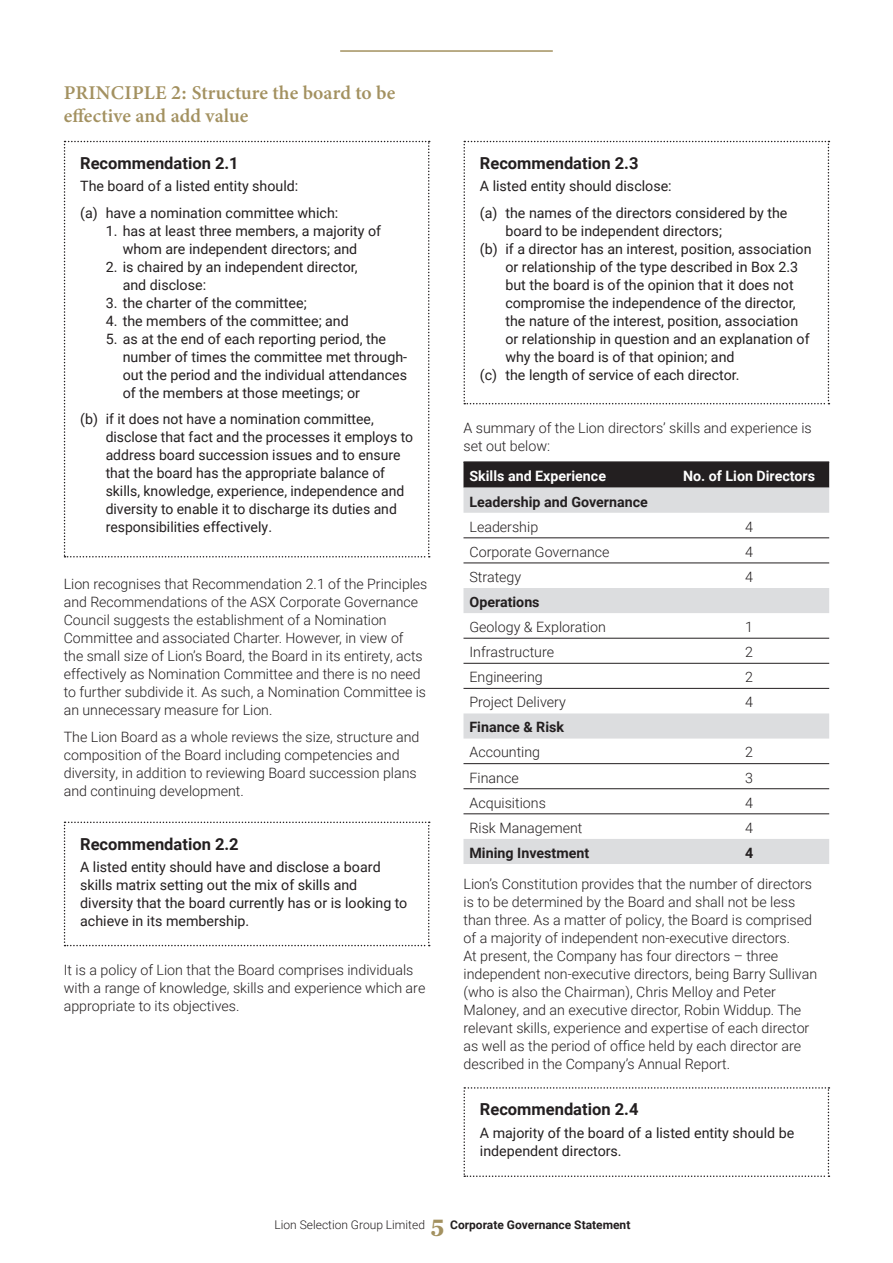
<style>
.page{position:relative;width:893px;height:1263px;background:#fff}
.page>*{position:absolute;margin:0;border:0;box-sizing:border-box;transform-origin:0 0}
.t1{font:19.5px/23.4px "Minion Variable Concept";letter-spacing:.005em;color:#a39160}
.t2{font:700 16.5px "Roboto";color:#231f20}
.t3{font:300 14.25px/18px "Roboto";color:#231f20}
.t4{font:14.25px/18px "Roboto";color:#231f20}
.t5{font:700 14.25px "Roboto";color:#231f20}
.t6{font:700 14.25px "Roboto";color:#fff}
.t7{font:700 12px "Roboto";color:#231f20}
.s1{font-weight:300}
.s2{font-family:"Georgia";font-size:22.5px;color:#a39160}
</style>
<div class="page">
<svg style="left:64px;top:821px;width:366px;height:125px"></svg>
<svg style="left:463px;top:1087px;width:366px;height:90px"></svg>
<div style="left:463px;top:463px;width:366px;height:25px;background:#231f20"></div>
<svg style="left:463px;top:488px;width:366px;height:376px"></svg>
<hr style="left:463px;top:461px;width:206px;height:2px;background:#231f20">
<hr style="left:669px;top:461px;width:160px;height:2px;background:#231f20">
<hr style="left:463px;top:537px;width:206px;height:1px;background:#231f20">
<hr style="left:669px;top:537px;width:160px;height:1px;background:#231f20">
<hr style="left:463px;top:562px;width:206px;height:1px;background:#231f20">
<hr style="left:669px;top:562px;width:160px;height:1px;background:#231f20">
<hr style="left:463px;top:638px;width:206px;height:1px;background:#231f20">
<hr style="left:669px;top:638px;width:160px;height:1px;background:#231f20">
<hr style="left:463px;top:663px;width:206px;height:1px;background:#231f20">
<hr style="left:669px;top:663px;width:160px;height:1px;background:#231f20">
<hr style="left:463px;top:688px;width:206px;height:1px;background:#231f20">
<hr style="left:669px;top:688px;width:160px;height:1px;background:#231f20">
<hr style="left:463px;top:763px;width:206px;height:1px;background:#231f20">
<hr style="left:669px;top:763px;width:160px;height:1px;background:#231f20">
<hr style="left:463px;top:788px;width:206px;height:1px;background:#231f20">
<hr style="left:669px;top:788px;width:160px;height:1px;background:#231f20">
<hr style="left:463px;top:813px;width:206px;height:1px;background:#231f20">
<hr style="left:669px;top:813px;width:160px;height:1px;background:#231f20">
<svg style="left:64px;top:141px;width:366px;height:416px"></svg>
<svg style="left:463px;top:141px;width:366px;height:263px"></svg>
<hr style="left:340px;top:50px;width:213px;height:2px;background:#a39160">
<h1 class="t1" style="left:64px;top:81px;width:333px">PRINCIPLE 2: Structure the board to be effective and add value</h1>
<p class="t2" style="left:80px;top:151px;width:160px">Recommendation 2.1</p>
<p class="t4" style="left:80px;top:172px;width:260px;line-height:26.5px">The board of a listed entity should:<br>(a) have a nomination committee which:</p>
<p class="t4" style="left:106px;top:221px;width:277px;text-align:center">1. has at least three members, a majority of whom are independent directors; and</p>
<p class="t4" style="left:123px;top:257px;width:236px;text-indent:-17px">2. is chaired by an independent director, and disclose:</p>
<p class="t4" style="left:106px;top:293px;width:203px">3. the charter of the committee;</p>
<p class="t4" style="left:106px;top:311px;width:245px">4. the members of the committee; and</p>
<p class="t4" style="left:123px;top:329px;width:286px;text-indent:-17px">5. as at the end of each reporting period, the number of times the committee met through&shy;out the period and the individual attendances of the members at those meetings; or</p>
<p class="t4" style="left:106px;top:410px;width:309px;text-indent:-26px">(b) if it does not have a nomination committee, disclose that fact and the processes it employs to address board succession issues and to ensure that the board has the appropriate balance of skills, knowledge, experience, independence and diversity to enable it to discharge its duties and responsibilities effectively.</p>
<p class="t3" style="left:64px;top:575px;width:365px">Lion recognises that Recommendation 2.1 of the Principles and Recommendations of the ASX Corporate Governance Council suggests the establishment of a Nomination Committee and associated Charter. However, in view of<br>the small size of Lion’s Board, the Board in its entirety, acts effectively as Nomination Committee and there is no need to further subdivide it. As such, a Nomination Committee is an unnecessary measure for Lion.</p>
<p class="t3" style="left:64px;top:727px;width:357px">The Lion Board as a whole reviews the size, structure and composition of the Board including competencies and diversity, in addition to reviewing Board succession plans and continuing development.</p>
<p class="t2" style="left:80px;top:832px;width:160px">Recommendation 2.2</p>
<p class="t4" style="left:80px;top:857px;width:329px">A listed entity should have and disclose a board skills matrix setting out the mix of skills and diversity that the board currently has or is looking to achieve in its membership.</p>
<p class="t3" style="left:64px;top:960px;width:363px">It is a policy of Lion that the Board comprises individuals with a range of knowledge, skills and experience which are appropriate to its objectives.</p>
<p class="t2" style="left:480px;top:151px;width:160px">Recommendation 2.3</p>
<p class="t4" style="left:480px;top:172px;width:309px;line-height:26.5px">A listed entity should disclose:<br>(a) the names of the directors considered by the</p>
<p class="t4" style="left:505px;top:221px;width:218px">board to be independent directors;</p>
<p class="t4" style="left:480px;top:239px;width:333px">(b) if a director has an interest, position, association</p>
<p class="t4" style="left:505px;top:257px;width:294px">or relationship of the type described in Box 2.3</p>
<p class="t4" style="left:505px;top:275px;width:290px">but the board is of the opinion that it does not</p>
<p class="t4" style="left:505px;top:293px;width:292px">compromise the independence of the director,</p>
<p class="t4" style="left:505px;top:311px;width:294px">the nature of the interest, position, association</p>
<p class="t4" style="left:505px;top:329px;width:306px">or relationship in question and an explanation of</p>
<p class="t4" style="left:505px;top:347px;width:231px">why the board is of that opinion; and</p>
<p class="t4" style="left:480px;top:365px;width:261px">(c) the length of service of each director.</p>
<p class="t3" style="left:463px;top:418px;width:350px">A summary of the Lion directors’ skills and experience is set out below:</p>
<p class="t6" style="left:469px;top:466px;width:138px">Skills and Experience</p>
<p class="t6" style="left:683px;top:466px;width:134px">No. of Lion Directors</p>
<p class="t5" style="left:469px;top:492px;width:180px">Leadership and Governance</p>
<p class="t3" style="left:469px;top:517px;width:70px">Leadership</p>
<p class="t3" style="left:745px;top:517px;width:9px">4</p>
<p class="t3" style="left:469px;top:542px;width:142px">Corporate Governance</p>
<p class="t3" style="left:745px;top:542px;width:9px">4</p>
<p class="t3" style="left:469px;top:567px;width:53px">Strategy</p>
<p class="t3" style="left:745px;top:567px;width:9px">4</p>
<p class="t5" style="left:469px;top:592px;width:72px">Operations</p>
<p class="t3" style="left:469px;top:617px;width:138px">Geology &amp; Exploration</p>
<p class="t3" style="left:745px;top:617px;width:9px">1</p>
<p class="t3" style="left:469px;top:642px;width:86px">Infrastructure</p>
<p class="t3" style="left:745px;top:642px;width:9px">2</p>
<p class="t3" style="left:469px;top:668px;width:75px">Engineering</p>
<p class="t3" style="left:745px;top:668px;width:9px">2</p>
<p class="t3" style="left:469px;top:693px;width:98px">Project Delivery</p>
<p class="t3" style="left:745px;top:693px;width:9px">4</p>
<p class="t5" style="left:469px;top:717px;width:96px">Finance &amp; Risk</p>
<p class="t3" style="left:469px;top:743px;width:72px">Accounting</p>
<p class="t3" style="left:745px;top:743px;width:9px">2</p>
<p class="t3" style="left:469px;top:768px;width:51px">Finance</p>
<p class="t3" style="left:745px;top:768px;width:9px">3</p>
<p class="t3" style="left:469px;top:793px;width:78px">Acquisitions</p>
<p class="t3" style="left:745px;top:793px;width:9px">4</p>
<p class="t3" style="left:469px;top:818px;width:114px">Risk Management</p>
<p class="t3" style="left:745px;top:818px;width:9px">4</p>
<p class="t5" style="left:469px;top:843px;width:121px">Mining Investment</p>
<p class="t5" style="left:745px;top:843px;width:10px">4</p>
<p class="t3" style="left:463px;top:874px;width:355px">Lion’s Constitution provides that the number of directors is to be determined by the Board and shall not be less than three. As a matter of policy, the Board is comprised of a majority of independent non-executive directors.<br>At present, the Company has four directors – three independent non-executive directors, being Barry Sullivan (who is also the Chairman), Chris Melloy and Peter Maloney, and an executive director, Robin Widdup. The relevant skills, experience and expertise of each director as well as the period of office held by each director are described in the Company’s Annual Report.</p>
<p class="t2" style="left:480px;top:1098px;width:160px">Recommendation 2.4</p>
<p class="t4" style="left:480px;top:1123px;width:316px">A majority of the board of a listed entity should be independent directors.</p>
<p class="t7" style="left:275px;top:1216px;width:357px"><span class="s1">Lion Selection Group Limited</span> <span class="s2">5</span> Corporate Governance Statement</p>
</div>
